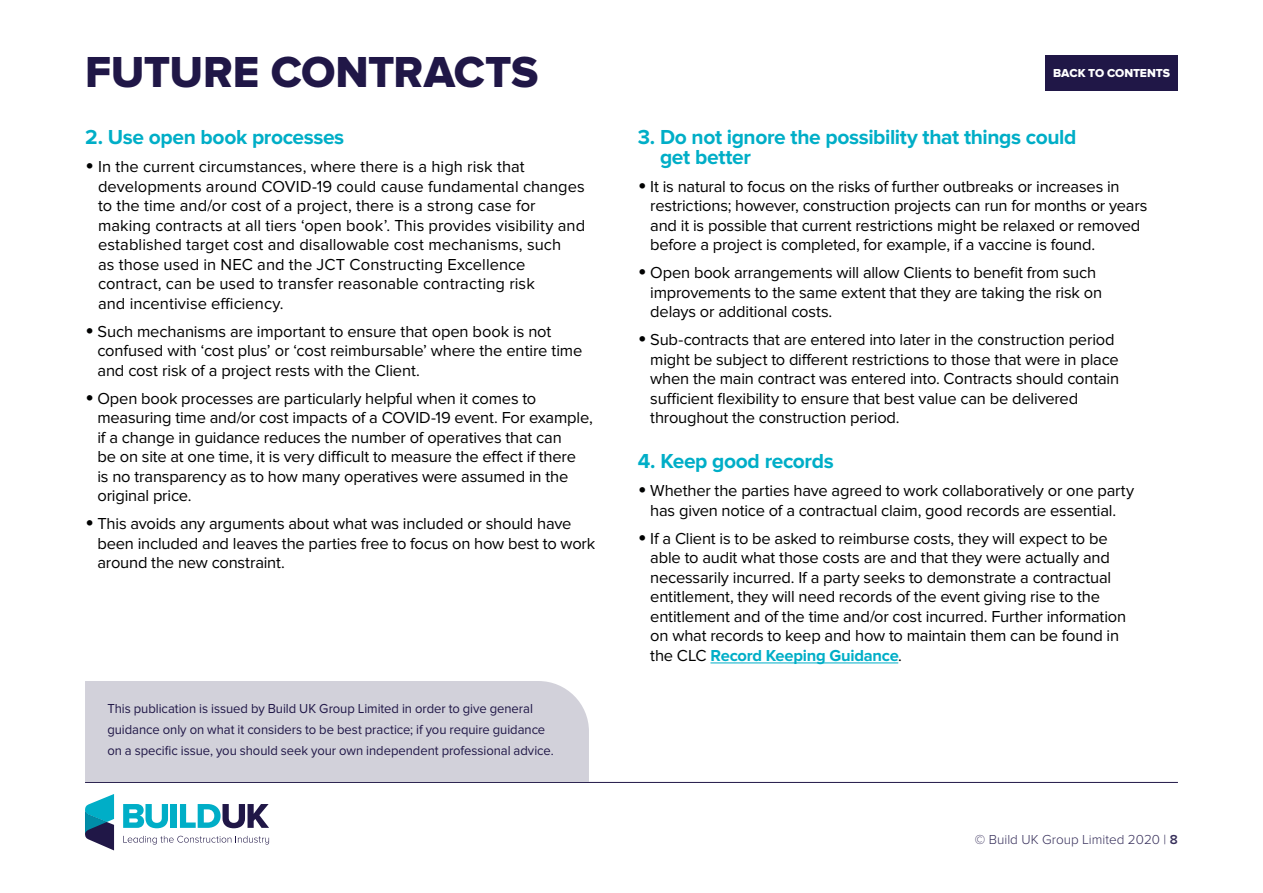
<style>
.page{position:relative;width:1263px;height:893px;background:#fff}
.page>*{position:absolute;margin:0;border:0;box-sizing:border-box;transform-origin:0 0}
.t1{font:45px "Proxima Nova Extrabld";letter-spacing:-.01em;color:#201747}
.t2{font:700 21px/19.5px "Proxima Nova";letter-spacing:-.02em;color:#00aec7}
.t3{font:16.5px/19.5px "Proxima Nova";letter-spacing:-.01em;color:#000}
.t4{font:13.5px/21px "Proxima Nova";letter-spacing:-.005em;color:#201747}
.t5{font:300 13.5px "Proxima Nova";color:#362e5a}
.t6{font:12px "Proxima Nova Extrabld";letter-spacing:-.01em;color:#fff}
.s1{font-size:25.5px;color:#010202}
.s2{font-weight:700;color:#00aec7}
.s3{font-weight:600}
</style>
<div class="page">
<hr style="left:710px;top:663px;width:188px;height:1px;background:#00aec7">
<svg style="left:123px;top:836px;width:146px;height:8px"></svg>
<svg style="left:85px;top:794px;width:29px;height:56px"></svg>
<svg style="left:123px;top:804px;width:45px;height:24px"></svg>
<div style="left:171px;top:804px;width:6px;height:24px;background:#00aec7"></div>
<svg style="left:180px;top:804px;width:89px;height:24px"></svg>
<hr style="left:85px;top:782px;width:1093px;height:1px;background:#201747">
<div style="left:1045px;top:55px;width:133px;height:36px;background:#201747"></div>
<div style="left:85px;top:681px;width:504px;height:101px;background:#d2d1da"></div>
<h1 class="t1" style="left:85px;top:46px;width:455px">FUTURE CONTRACTS</h1>
<p class="t2" style="left:85px;top:128px;width:261px">2. Use open book processes</p>
<p class="t3" style="left:98px;top:157px;width:489px;text-indent:-13px"><span class="s1">•</span> In the current circumstances, where there is a high risk that developments around COVID-19 could cause fundamental changes to the time and/or cost of a project, there is a strong case for making contracts at all tiers ‘open book’. This provides visibility and established target cost and disallowable cost mechanisms, such<br>as those used in NEC and the JCT Constructing Excellence contract, can be used to transfer reasonable contracting risk<br>and incentivise efficiency.</p>
<p class="t3" style="left:97px;top:322px;width:486px;text-indent:-12px"><span class="s1">•</span> Such mechanisms are important to ensure that open book is not confused with ‘cost plus’ or ‘cost reimbursable’ where the entire time and cost risk of a project rests with the Client.</p>
<p class="t3" style="left:97px;top:389px;width:497px;text-indent:-12px"><span class="s1">•</span> Open book processes are particularly helpful when it comes to measuring time and/or cost impacts of a COVID-19 event. For example, if a change in guidance reduces the number of operatives that can<br>be on site at one time, it is very difficult to measure the effect if there<br>is no transparency as to how many operatives were assumed in the original price.</p>
<p class="t3" style="left:97px;top:514px;width:499px;text-indent:-12px"><span class="s1">•</span> This avoids any arguments about what was included or should have been included and leaves the parties free to focus on how best to work around the new constraint.</p>
<p class="t4" style="left:107px;top:698px;width:448px">This publication is issued by Build UK Group Limited in order to give general guidance only on what it considers to be best practice; if you require guidance on a specific issue, you should seek your own independent professional advice.</p>
<p class="t6" style="left:1053px;top:66px;width:118px">BACK TO CONTENTS</p>
<p class="t2" style="left:660px;top:128px;width:418px;text-indent:-22px">3. Do not ignore the possibility that things could get better</p>
<p class="t3" style="left:650px;top:177px;width:499px;text-indent:-12px"><span class="s1">•</span> It is natural to focus on the risks of further outbreaks or increases in restrictions; however, construction projects can run for months or years and it is possible that current restrictions might be relaxed or removed before a project is completed, for example, if a vaccine is found.</p>
<p class="t3" style="left:650px;top:263px;width:453px;text-indent:-12px"><span class="s1">•</span> Open book arrangements will allow Clients to benefit from such improvements to the same extent that they are taking the risk on delays or additional costs.</p>
<p class="t3" style="left:650px;top:330px;width:470px;text-indent:-12px"><span class="s1">•</span> Sub-contracts that are entered into later in the construction period might be subject to different restrictions to those that were in place when the main contract was entered into. Contracts should contain sufficient flexibility to ensure that best value can be delivered throughout the construction period.</p>
<p class="t2" style="left:638px;top:452px;width:197px">4. Keep good records</p>
<p class="t3" style="left:638px;top:481px;width:498px;text-align:center"><span class="s1">•</span> Whether the parties have agreed to work collaboratively or one party has given notice of a contractual claim, good records are essential.</p>
<p class="t3" style="left:650px;top:529px;width:477px;text-indent:-12px"><span class="s1">•</span> If a Client is to be asked to reimburse costs, they will expect to be able to audit what those costs are and that they were actually and necessarily incurred. If a party seeks to demonstrate a contractual entitlement, they will need records of the event giving rise to the entitlement and of the time and/or cost incurred. Further information on what records to keep and how to maintain them can be found in the CLC <span class="s2">Record Keeping Guidance</span>.</p>
<p class="t5" style="left:975px;top:832px;width:205px">© Build UK Group Limited 2020 | <span class="s3">8</span></p>
</div>
